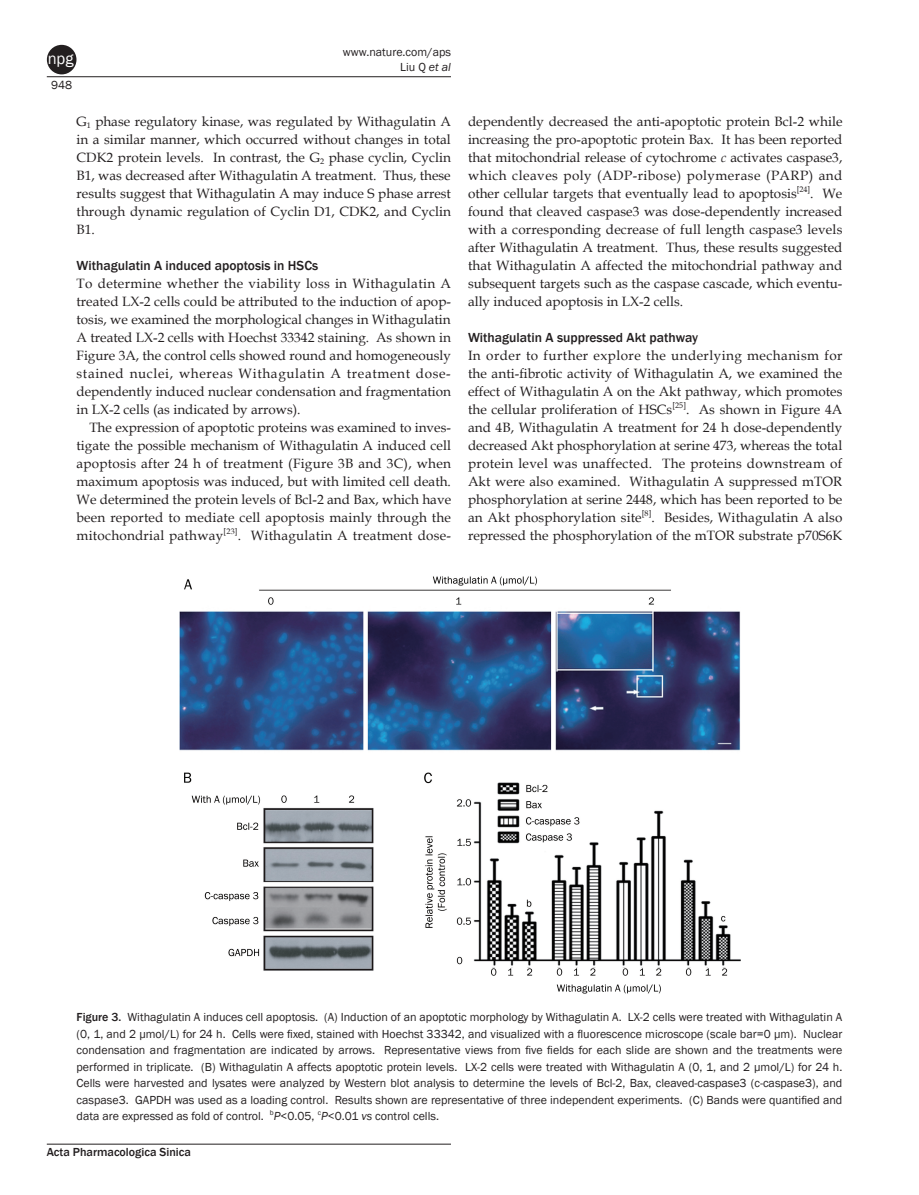
<style>
.page{position:relative;width:919px;height:1195px;background:#fff}
.page>*{position:absolute;margin:0;border:0;box-sizing:border-box;transform-origin:0 0}
.t1{font:16.5px "Franklin Gothic";color:#fff}
.t2{font:13.5px/18px "Book Antiqua";color:#231f20;text-align:justify}
.t3{font:500 13.5px "Franklin Gothic";color:#231f20}
.t4{font:12px/16.5px "Franklin Gothic";color:#231f20;text-align:right}
.t5{font:500 12px "Franklin Gothic";color:#231f20}
.s1{font-style:italic}
.s2{font-weight:500}
</style>
<div class="page">
<hr style="left:47px;top:76px;width:404px;height:1px;background:#231f20">
<hr style="left:47px;top:1144px;width:404px;height:1px;background:#231f20">
<div style="left:47px;top:45px;width:29px;height:29px;background:#231f20;border-radius:50%"></div>
<img style="left:180px;top:576px;width:561px;height:418px">
<p class="t1" style="left:48px;top:48px;width:27px">npg</p>
<p class="t4" style="left:51px;top:77px;width:23px">948</p>
<p class="t4" style="left:343px;top:45px;width:110px;line-height:15px">www.nature.com/aps<br>Liu Q <span class="s1">et al</span></p>
<p class="t2" style="left:77px;top:112px;width:376px">G<sub>1</sub> phase regulatory kinase, was regulated by Withagulatin A in a similar manner, which occurred without changes in total CDK2 protein levels. In contrast, the G<sub>2</sub> phase cyclin, Cyclin B1, was decreased after Withagulatin A treatment. Thus, these results suggest that Withagulatin A may induce S phase arrest through dynamic regulation of Cyclin D1, CDK2, and Cyclin B1.</p>
<p class="t3" style="left:77px;top:257px;width:243px">Withagulatin A induced apoptosis in HSCs</p>
<p class="t2" style="left:77px;top:274px;width:376px">To determine whether the viability loss in Withagulatin A treated LX-2 cells could be attributed to the induction of apop&shy;tosis, we examined the morphological changes in Withagulatin A treated LX-2 cells with Hoechst 33342 staining. As shown in Figure 3A, the control cells showed round and homogeneously stained nuclei, whereas Withagulatin A treatment dose&shy;dependently induced nuclear condensation and fragmentation in LX-2 cells (as indicated by arrows).</p>
<p class="t2" style="left:77px;top:418px;width:376px;text-indent:13px">The expression of apoptotic proteins was examined to inves&shy;tigate the possible mechanism of Withagulatin A induced cell apoptosis after 24 h of treatment (Figure 3B and 3C), when maximum apoptosis was induced, but with limited cell death.<br>We determined the protein levels of Bcl-2 and Bax, which have been reported to mediate cell apoptosis mainly through the mitochondrial pathway<sup>[23]</sup>. Withagulatin A treatment dose-</p>
<p class="t2" style="left:468px;top:112px;width:376px">dependently decreased the anti-apoptotic protein Bcl-2 while increasing the pro-apoptotic protein Bax. It has been reported that mitochondrial release of cytochrome <span class="s1">c</span> activates caspase3, which cleaves poly (ADP-ribose) polymerase (PARP) and other cellular targets that eventually lead to apoptosis<sup>[24]</sup>. We found that cleaved caspase3 was dose-dependently increased with a corresponding decrease of full length caspase3 levels after Withagulatin A treatment. Thus, these results suggested that Withagulatin A affected the mitochondrial pathway and subsequent targets such as the caspase cascade, which eventu&shy;ally induced apoptosis in LX-2 cells.</p>
<p class="t3" style="left:468px;top:329px;width:232px">Withagulatin A suppressed Akt pathway</p>
<p class="t2" style="left:468px;top:346px;width:376px">In order to further explore the underlying mechanism for the anti-fibrotic activity of Withagulatin A, we examined the effect of Withagulatin A on the Akt pathway, which promotes the cellular proliferation of HSCs<sup>[25]</sup>. As shown in Figure 4A and 4B, Withagulatin A treatment for 24 h dose-dependently decreased Akt phosphorylation at serine 473, whereas the total protein level was unaffected. The proteins downstream of Akt were also examined. Withagulatin A suppressed mTOR phosphorylation at serine 2448, which has been reported to be an Akt phosphorylation site<sup>[8]</sup>. Besides, Withagulatin A also repressed the phosphorylation of the mTOR substrate p70S6K</p>
<p class="t4" style="left:77px;top:1009px;width:767px;text-align:justify"><span class="s2">Figure 3.</span> Withagulatin A induces cell apoptosis. (A) Induction of an apoptotic morphology by Withagulatin A. LX-2 cells were treated with Withagulatin A (0, 1, and 2 µmol/L) for 24 h. Cells were fixed, stained with Hoechst 33342, and visualized with a fluorescence microscope (scale bar=0 µm). Nuclear condensation and fragmentation are indicated by arrows. Representative views from five fields for each slide are shown and the treatments were performed in triplicate. (B) Withagulatin A affects apoptotic protein levels. LX-2 cells were treated with Withagulatin A (0, 1, and 2 µmol/L) for 24 h.<br>Cells were harvested and lysates were analyzed by western blot analysis to determine the levels of Bcl-2, Bax, cleaved-caspase3 (c-caspase3), and caspase3. GAPDH was used as a loading control. Results shown are representative of three independent experiments. (C) Bands were quantified and data are expressed as fold of control. <sup>b</sup><span class="s1">P</span>&lt;0.05, <sup>c</sup><span class="s1">P</span>&lt;0.01 <span class="s1">vs</span> control cells.</p>
<p class="t5" style="left:47px;top:1144px;width:145px">Acta Pharmacologica Sinica</p>
</div>
